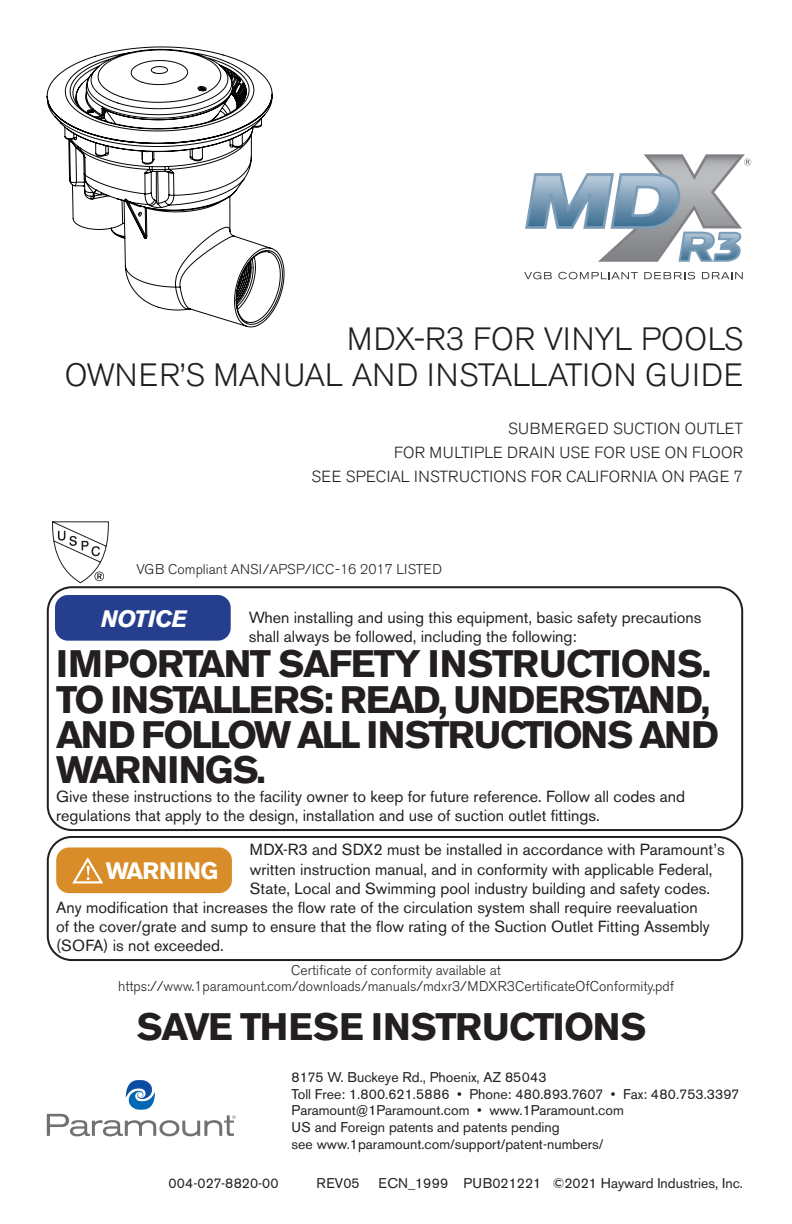
<style>
.page{position:relative;width:792px;height:1224px;background:#fff}
.page>*{position:absolute;margin:0;border:0;box-sizing:border-box;transform-origin:0 0}
.t1{font:700 38px/35.2px "Akzidenz Grotesk BE";letter-spacing:-.04em;color:#231f20}
.t2{font:300 32px/36px "Akzidenz Grotesk BE";color:#231f20;text-align:right}
.t3{font:700 23.6px "Akzidenz Grotesk BE";letter-spacing:-.01em;color:#fff}
.t4{font:italic 700 23.6px "Akzidenz Grotesk BE";letter-spacing:-.02em;color:#fff}
.t5{font:16px/19.2px "Akzidenz Grotesk BE";color:#231f20}
.t6{font:300 16px/24px "Akzidenz Grotesk BE";letter-spacing:.02em;color:#231f20;text-align:right}
.t7{font:14px/16.8px "Akzidenz Grotesk BE";color:#231f20}
.t8{font:300 14px/16px "Akzidenz Grotesk BE";color:#231f20;text-align:center}
</style>
<div class="page">
<svg style="left:47px;top:1080px;width:189px;height:56px"></svg>
<svg style="left:52px;top:521px;width:57px;height:62px"></svg>
<div style="left:47px;top:836px;width:696px;height:125px;border:2px solid #231f20;border-radius:24px"></div>
<div style="left:47px;top:586px;width:696px;height:245px;border:2px solid #231f20;border-radius:24px"></div>
<div style="left:55px;top:595px;width:176px;height:46px;background:#253f8e;border-radius:13px"></div>
<div style="left:56px;top:847px;width:176px;height:46px;background:#d98d28;border-radius:13px"></div>
<svg style="left:72px;top:857px;width:32px;height:27px"></svg>
<svg style="left:524px;top:272px;width:28px;height:7px"></svg>
<svg style="left:558px;top:272px;width:80px;height:7px"></svg>
<svg style="left:644px;top:272px;width:51px;height:7px"></svg>
<svg style="left:702px;top:272px;width:41px;height:7px"></svg>
<svg style="left:525px;top:154px;width:226px;height:108px"></svg>
<svg style="left:47px;top:47px;width:237px;height:280px"></svg>
<h2 class="t2" style="left:65px;top:321px;width:680px">MDX-R3 FOR VINYL POOLS<br>OWNER’S MANUAL AND INSTALLATION GUIDE</h2>
<p class="t6" style="left:311px;top:417px;width:433px">SUBMERGED SUCTION OUTLET<br>FOR MULTIPLE DRAIN USE FOR USE ON FLOOR<br>SEE SPECIAL INSTRUCTIONS FOR CALIFORNIA ON PAGE 7</p>
<p class="t8" style="left:136px;top:561px;width:307px">VGB Compliant ANSI/APSP/ICC-16 2017 LISTED</p>
<h3 class="t4" style="left:101px;top:604px;width:88px">NOTICE</h3>
<p class="t5" style="left:249px;top:608px;width:454px">When installing and using this equipment, basic safety precautions shall always be followed, including the following:</p>
<h1 class="t1" style="left:56px;top:647px;width:664px">IMPORTANT SAFETY INSTRUCTIONS.<br>TO INSTALLERS: READ, UNDERSTAND,<br>AND FOLLOW ALL INSTRUCTIONS AND<br>WARNINGS.</h1>
<p class="t5" style="left:56px;top:787px;width:630px">Give these instructions to the facility owner to keep for future reference. Follow all codes and regulations that apply to the design, installation and use of suction outlet fittings.</p>
<p class="t5" style="left:250px;top:840px;width:476px">MDX-R3 and SDX2 must be installed in accordance with Paramount’s</p>
<p class="t5" style="left:250px;top:860px;width:464px">written instruction manual, and in conformity with applicable Federal,</p>
<p class="t5" style="left:250px;top:879px;width:462px">State, Local and Swimming pool industry building and safety codes.</p>
<p class="t5" style="left:56px;top:898px;width:643px">Any modification that increases the flow rate of the circulation system shall require reevaluation</p>
<p class="t5" style="left:56px;top:917px;width:655px">of the cover/grate and sump to ensure that the flow rating of the Suction Outlet Fitting Assembly</p>
<p class="t5" style="left:56px;top:936px;width:169px">(SOFA) is not exceeded.</p>
<h3 class="t3" style="left:106px;top:857px;width:114px">WARNING</h3>
<p class="t8" style="left:118px;top:962px;width:558px">Certificate of conformity available at https://www.1paramount.com/downloads/manuals/mdxr3/MDXR3CertificateOfConformity.pdf</p>
<h1 class="t1" style="left:137px;top:1010px;width:511px">SAVE THESE INSTRUCTIONS</h1>
<p class="t7" style="left:292px;top:1068px;width:449px">8175 W. Buckeye Rd., Phoenix, AZ 85043<br>Toll Free: 1.800.621.5886 • Phone: 480.893.7607 • Fax: 480.753.3397<br>Paramount@1Paramount.com • www.1Paramount.com<br>US and Foreign patents and patents pending<br>see www.1paramount.com/support/patent-numbers/</p>
<p class="t7" style="left:169px;top:1174px;width:111px">004-027-8820-00</p>
<p class="t7" style="left:317px;top:1174px;width:45px">REV05</p>
<p class="t7" style="left:379px;top:1174px;width:366px">ECN_1999 PUB021221 ©2021 Hayward Industries, Inc.</p>
</div>
